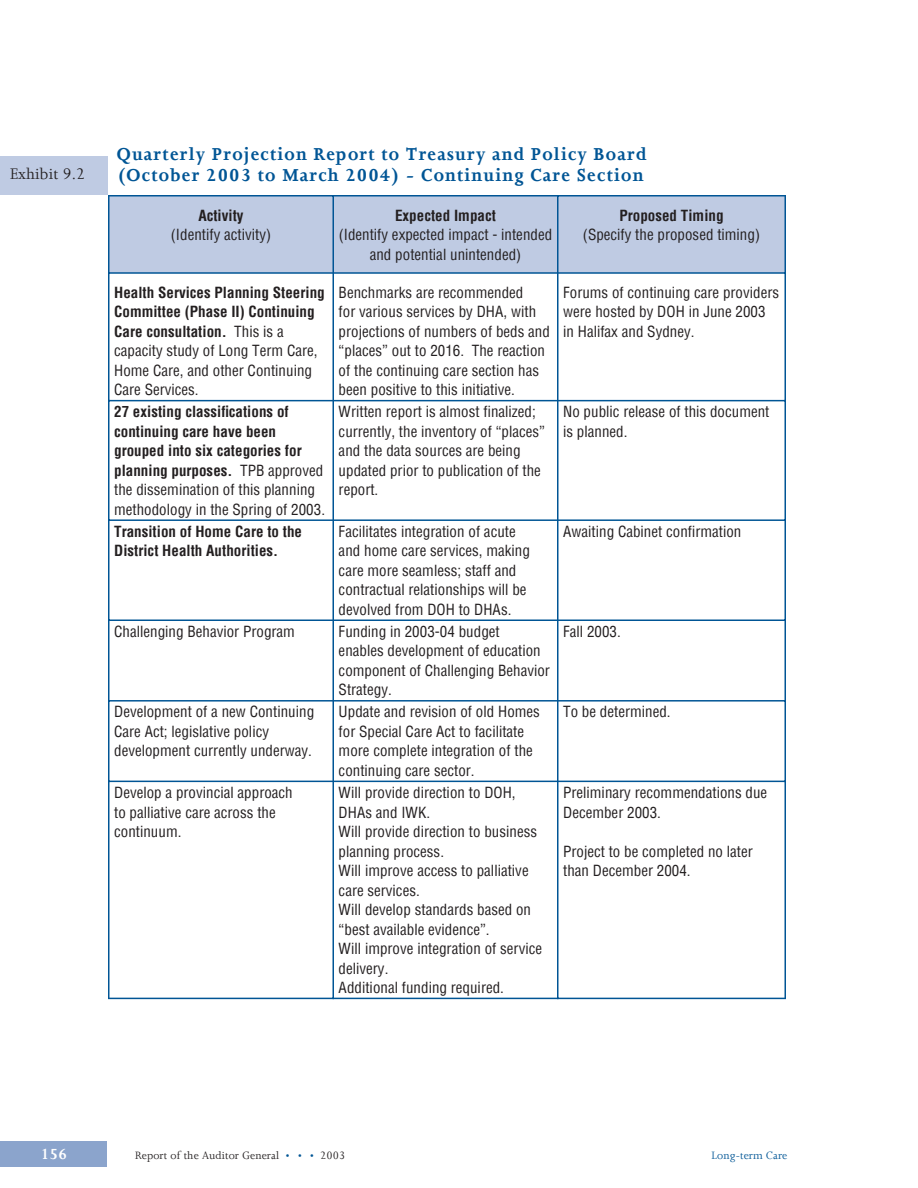
<style>
.page{position:relative;width:918px;height:1188px;background:#fff}
.page>*{position:absolute;margin:0;border:0;box-sizing:border-box;transform-origin:0 0}
.body{font:700 19.5px "Joanna";letter-spacing:.06em;color:#005595}
.body-2{font:17.25px "Joanna";color:#231f20}
.t1{font:700 16.5px "Joanna";color:#fff}
.t2{font:condensed 15px/19.5px "Helvetica";color:#231f20}
.t3{font:700 condensed 15px/19.5px "Helvetica";color:#231f20}
.t4{font:12px "Joanna";letter-spacing:.01em;color:#231f20}
.t5{font:12px "Joanna";letter-spacing:.01em;color:#005595}
.s1{font-weight:400}
.s2{font-size:10.5px;color:#005595}
</style>
<div class="page">
<div style="left:0;top:1141px;width:106px;height:25px;background:#8ba4cc"></div>
<div style="left:0;top:156px;width:108px;height:38px;background:#bfcbe3"></div>
<div style="left:110px;top:196px;width:675px;height:76px;background:#bfcbe3"></div>
<hr style="left:108px;top:195px;width:225px;height:1px;background:#005595">
<hr style="left:108px;top:196px;width:2px;height:76px;background:#005595">
<hr style="left:334px;top:195px;width:223px;height:1px;background:#005595">
<hr style="left:333px;top:195px;width:1px;height:77px;background:#005595">
<hr style="left:558px;top:195px;width:228px;height:1px;background:#005595">
<hr style="left:557px;top:195px;width:1px;height:77px;background:#005595">
<hr style="left:785px;top:196px;width:1px;height:76px;background:#005595">
<hr style="left:108px;top:272px;width:226px;height:2px;background:#005595">
<hr style="left:108px;top:274px;width:2px;height:126px;background:#005595">
<hr style="left:334px;top:272px;width:224px;height:2px;background:#005595">
<hr style="left:333px;top:274px;width:1px;height:126px;background:#005595">
<hr style="left:558px;top:272px;width:228px;height:2px;background:#005595">
<hr style="left:557px;top:274px;width:1px;height:126px;background:#005595">
<hr style="left:785px;top:274px;width:1px;height:126px;background:#005595">
<hr style="left:108px;top:400px;width:226px;height:1px;background:#005595">
<hr style="left:108px;top:401px;width:2px;height:118px;background:#005595">
<hr style="left:334px;top:400px;width:224px;height:1px;background:#005595">
<hr style="left:333px;top:401px;width:1px;height:118px;background:#005595">
<hr style="left:558px;top:400px;width:228px;height:1px;background:#005595">
<hr style="left:557px;top:401px;width:1px;height:118px;background:#005595">
<hr style="left:785px;top:401px;width:1px;height:118px;background:#005595">
<hr style="left:108px;top:519px;width:226px;height:2px;background:#005595">
<hr style="left:108px;top:521px;width:2px;height:99px;background:#005595">
<hr style="left:334px;top:519px;width:224px;height:2px;background:#005595">
<hr style="left:333px;top:521px;width:1px;height:99px;background:#005595">
<hr style="left:558px;top:519px;width:228px;height:2px;background:#005595">
<hr style="left:557px;top:521px;width:1px;height:99px;background:#005595">
<hr style="left:785px;top:521px;width:1px;height:99px;background:#005595">
<hr style="left:108px;top:620px;width:226px;height:1px;background:#005595">
<hr style="left:108px;top:621px;width:2px;height:79px;background:#005595">
<hr style="left:334px;top:620px;width:224px;height:1px;background:#005595">
<hr style="left:333px;top:621px;width:1px;height:79px;background:#005595">
<hr style="left:558px;top:620px;width:228px;height:1px;background:#005595">
<hr style="left:557px;top:621px;width:1px;height:79px;background:#005595">
<hr style="left:785px;top:621px;width:1px;height:79px;background:#005595">
<hr style="left:108px;top:700px;width:226px;height:2px;background:#005595">
<hr style="left:108px;top:702px;width:2px;height:79px;background:#005595">
<hr style="left:334px;top:700px;width:224px;height:2px;background:#005595">
<hr style="left:333px;top:702px;width:1px;height:79px;background:#005595">
<hr style="left:558px;top:700px;width:228px;height:2px;background:#005595">
<hr style="left:557px;top:702px;width:1px;height:79px;background:#005595">
<hr style="left:785px;top:702px;width:1px;height:79px;background:#005595">
<hr style="left:108px;top:781px;width:226px;height:1px;background:#005595">
<hr style="left:108px;top:782px;width:2px;height:216px;background:#005595">
<hr style="left:334px;top:781px;width:224px;height:1px;background:#005595">
<hr style="left:333px;top:782px;width:1px;height:217px;background:#005595">
<hr style="left:558px;top:781px;width:228px;height:1px;background:#005595">
<hr style="left:557px;top:782px;width:1px;height:217px;background:#005595">
<hr style="left:785px;top:782px;width:1px;height:216px;background:#005595">
<hr style="left:108px;top:998px;width:225px;height:1px;background:#005595">
<hr style="left:334px;top:998px;width:223px;height:1px;background:#005595">
<hr style="left:558px;top:998px;width:228px;height:1px;background:#005595">
<p class="body-2" style="left:10px;top:164px;width:77px">Exhibit 9.2</p>
<p class="body" style="left:117px;top:142px;width:531px">Quarterly Projection Report to Treasury and Policy Board</p>
<p class="body" style="left:117px;top:163px;width:528px">(October 2003 to March 2004) - Continuing Care Section</p>
<p class="t3" style="left:198px;top:205px;width:47px">Activity</p>
<p class="t2" style="left:171px;top:225px;width:102px">(Identify activity)</p>
<p class="t3" style="left:395px;top:205px;width:102px">Expected Impact</p>
<p class="t2" style="left:339px;top:225px;width:215px;text-align:center">(Identify expected impact - intended and potential unintended)</p>
<p class="t3" style="left:619px;top:205px;width:106px">Proposed Timing</p>
<p class="t2" style="left:583px;top:225px;width:179px">(Specify the proposed timing)</p>
<p class="t3" style="left:114px;top:282px;width:212px">Health Services Planning Steering<br>Committee (Phase II) Continuing<br>Care consultation. <span class="s1">This is a capacity study of Long Term Care,<br>Home Care, and other Continuing<br>Care Services.</span></p>
<p class="t2" style="left:339px;top:282px;width:213px">Benchmarks are recommended<br>for various services by DHA, with projections of numbers of beds and “places” out to 2016. The reaction of the continuing care section has been positive to this initiative.</p>
<p class="t2" style="left:563px;top:282px;width:217px">Forums of continuing care providers were hosted by DOH in June 2003 in Halifax and Sydney.</p>
<p class="t3" style="left:114px;top:402px;width:212px">27 existing classifications of continuing care have been grouped into six categories for planning purposes. <span class="s1">TPB approved the dissemination of this planning methodology in the Spring of 2003.</span></p>
<p class="t2" style="left:339px;top:402px;width:208px">Written report is almost finalized; currently, the inventory of “places” and the data sources are being updated prior to publication of the report.</p>
<p class="t2" style="left:563px;top:402px;width:208px">No public release of this document is planned.</p>
<p class="t3" style="left:114px;top:522px;width:189px">Transition of Home Care to the<br>District Health Authorities.</p>
<p class="t2" style="left:339px;top:521px;width:193px">Facilitates integration of acute and home care services, making care more seamless; staff and contractual relationships will be devolved from DOH to DHAs.</p>
<p class="t2" style="left:563px;top:521px;width:180px">Awaiting Cabinet confirmation</p>
<p class="t2" style="left:114px;top:621px;width:182px">Challenging Behavior Program</p>
<p class="t2" style="left:339px;top:621px;width:213px">Funding in 2003-04 budget<br>enables development of education component of Challenging Behavior<br>Strategy.</p>
<p class="t2" style="left:563px;top:621px;width:59px">Fall 2003.</p>
<p class="t2" style="left:114px;top:702px;width:202px">Development of a new Continuing<br>Care Act; legislative policy development currently underway.</p>
<p class="t2" style="left:339px;top:702px;width:203px">Update and revision of old Homes for Special Care Act to facilitate more complete integration of the continuing care sector.</p>
<p class="t2" style="left:563px;top:702px;width:109px">To be determined.</p>
<p class="t2" style="left:114px;top:783px;width:180px">Develop a provincial approach to palliative care across the continuum.</p>
<p class="t2" style="left:339px;top:783px;width:179px">Will provide direction to DOH,<br>DHAs and IWK.</p>
<p class="t2" style="left:563px;top:783px;width:206px">Preliminary recommendations due<br>December 2003.</p>
<p class="t2" style="left:563px;top:841px;width:191px">Project to be completed no later than December 2004.</p>
<p class="t2" style="left:339px;top:822px;width:200px">Will provide direction to business planning process.</p>
<p class="t2" style="left:339px;top:861px;width:192px">Will improve access to palliative care services.</p>
<p class="t2" style="left:339px;top:900px;width:194px">Will develop standards based on “best available evidence”.</p>
<p class="t2" style="left:339px;top:939px;width:205px">Will improve integration of service delivery.</p>
<p class="t2" style="left:339px;top:978px;width:167px">Additional funding required.</p>
<p class="t1" style="left:41px;top:1144px;width:28px">156</p>
<p class="t4" style="left:135px;top:1148px;width:212px">Report of the Auditor General <span class="s2">• • •</span> 2003</p>
<p class="t5" style="left:712px;top:1148px;width:77px">Long-term Care</p>
</div>
